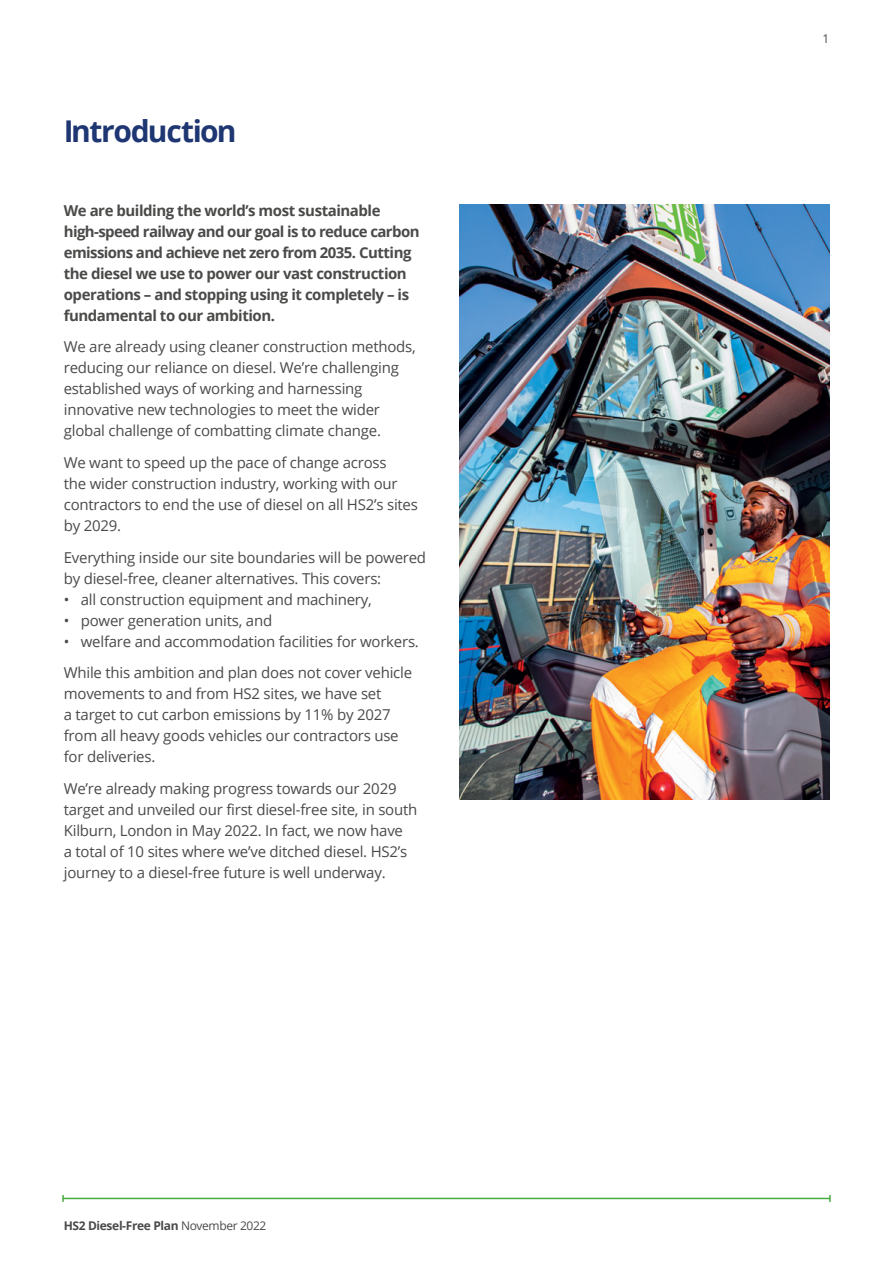
<style>
.page{position:relative;width:893px;height:1263px;background:#fff}
.page>*{position:absolute;margin:0;border:0;box-sizing:border-box;transform-origin:0 0}
.t1{font:700 30px "Open Sans";letter-spacing:-.05em;color:#1e3773}
.t2{font:15px/21px "Open Sans";letter-spacing:-.015em;color:#4a4a49}
.t3{font:700 15px/21px "Open Sans";letter-spacing:-.03em;color:#4a4a49}
.t4{font:700 12px "Open Sans";letter-spacing:-.03em;color:#4a4a49}
.t5{font:12px "Open Sans";color:#4a4a49}
.s1{font-weight:400}
</style>
<div class="page">
<hr style="left:63px;top:1198px;width:767px;height:1px;background:#46aa3c">
<svg style="left:62px;top:1195px;width:2px;height:7px"></svg>
<svg style="left:829px;top:1195px;width:2px;height:7px"></svg>
<img style="left:459px;top:204px;width:370px;height:595px">
<h1 class="t1" style="left:64px;top:110px;width:174px">Introduction</h1>
<p class="t3" style="left:64px;top:199px;width:357px">We are building the world’s most sustainable high-speed railway and our goal is to reduce carbon emissions and achieve net zero from 2035. Cutting the diesel we use to power our vast construction operations – and stopping using it completely – is fundamental to our ambition.</p>
<p class="t2" style="left:64px;top:336px;width:353px">We are already using cleaner construction methods, reducing our reliance on diesel. We’re challenging established ways of working and harnessing innovative new technologies to meet the wider global challenge of combatting climate change.</p>
<p class="t2" style="left:64px;top:452px;width:356px">We want to speed up the pace of change across<br>the wider construction industry, working with our contractors to end the use of diesel on all HS2’s sites by 2029.</p>
<p class="t2" style="left:64px;top:546px;width:364px">Everything inside our site boundaries will be powered by diesel-free, cleaner alternatives. This covers:</p>
<p class="t2" style="left:64px;top:588px;width:310px">• all construction equipment and machinery,</p>
<p class="t2" style="left:64px;top:609px;width:210px">• power generation units, and</p>
<p class="t2" style="left:64px;top:625px;width:357px;line-height:31.7px">• welfare and accommodation facilities for workers.<br>While this ambition and plan does not cover vehicle</p>
<p class="t2" style="left:64px;top:683px;width:336px">movements to and from HS2 sites, we have set<br>a target to cut carbon emissions by 11% by 2027 from all heavy goods vehicles our contractors use for deliveries.</p>
<p class="t2" style="left:64px;top:777px;width:355px">We’re already making progress towards our 2029 target and unveiled our first diesel-free site, in south Kilburn, London in May 2022. In fact, we now have<br>a total of 10 sites where we’ve ditched diesel. HS2’s journey to a diesel-free future is well underway.</p>
<p class="t4" style="left:64px;top:1217px;width:204px">HS2 Diesel-Free Plan <span class="s1">November 2022</span></p>
<p class="t5" style="left:822px;top:30px;width:8px">1</p>
</div>
